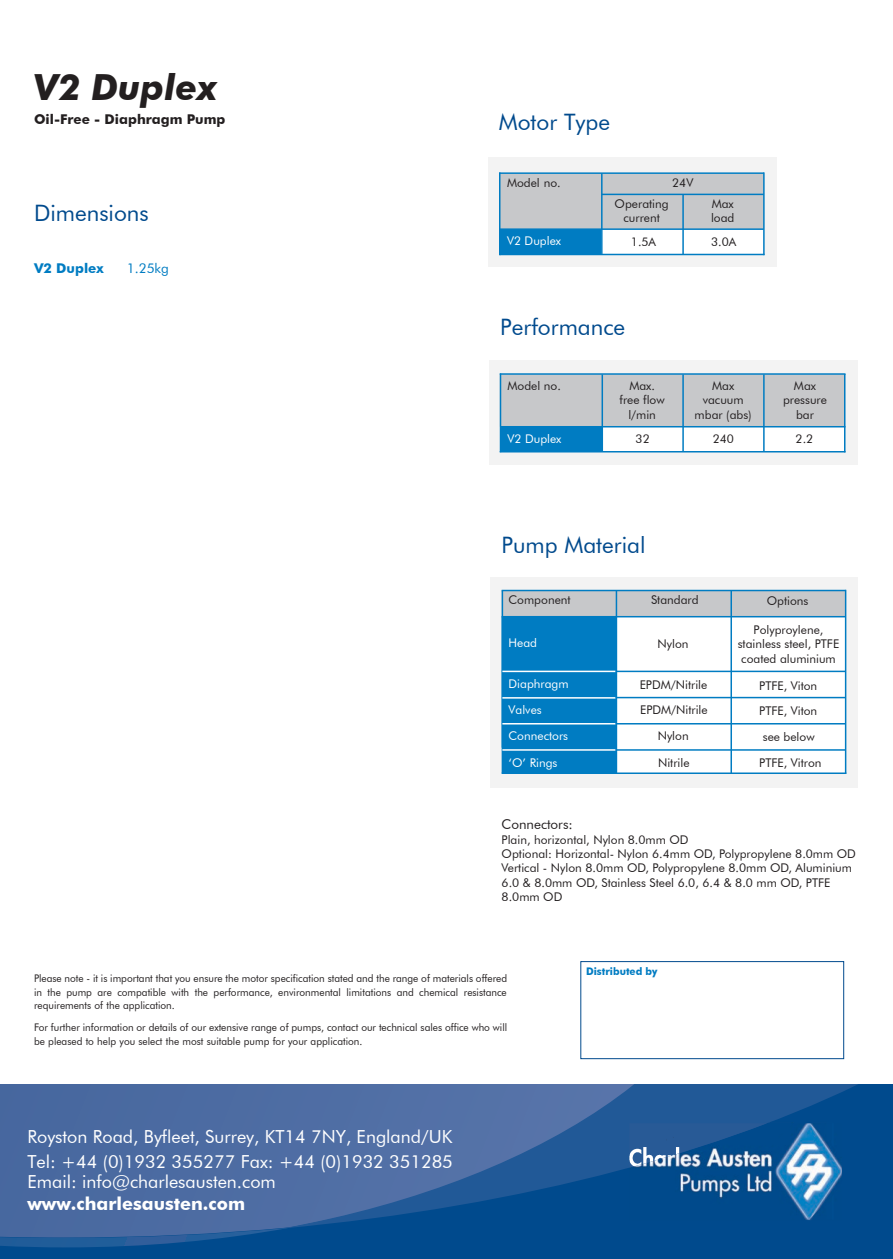
<style>
.page{position:relative;width:893px;height:1259px;background:#fff}
.page>*{position:absolute;margin:0;border:0;box-sizing:border-box;transform-origin:0 0}
.t1{font:italic 700 36px "Futura BT";color:#231f20}
.t2{font:22.65px "Futura BT";color:#004a8d}
.t3{font:18px/24.6px "Futura BT";color:#fff}
.t4{font:700 18px "Futura BT";color:#fff}
.t5{font:700 13.5px "Futura BT";color:#231f20}
.t6{font:13.5px "Futura BT";color:#231f20}
.t7{font:700 13.5px "Futura BT";color:#007cc2}
.t8{font:13.5px "Futura BT";color:#007cc2}
.t9{font:12px/14.4px "Futura BT";color:#231f20;text-align:center}
.t10{font:12px/26.1px "Futura BT";color:#fff}
.t11{font:10.5px/13.5px "Futura BT";color:#231f20;text-align:justify;scale:.96 1}
.t12{font:700 10.5px "Futura BT";color:#007cc2;scale:.96 1}
</style>
<div class="page">
<div style="left:0;top:1081px;width:893px;height:178px;background:#004a8d"></div>
<svg style="left:0;top:1083px;width:893px;height:145px;fill:#4a6aa0"></svg>
<svg style="left:0;top:1227px;width:290px;height:20px"></svg>
<div style="left:0;top:191px;width:893px;height:892px;background:#fff"></div>
<img style="left:771px;top:1122px;width:63px;height:1px">
<div style="left:580px;top:961px;width:264px;height:98px;border:1px solid #004a8d"></div>
<div style="left:489px;top:360px;width:368px;height:105px;background:#f3f3f3"></div>
<svg style="left:501px;top:375px;width:343px;height:76px;background:#aebec8"></svg>
<hr style="left:500px;top:373px;width:1px;height:79px;background:#007cc2">
<div style="left:488px;top:157px;width:289px;height:110px;background:#f3f3f3"></div>
<svg style="left:500px;top:174px;width:263px;height:80px;background:#a8bcc8"></svg>
<hr style="left:499px;top:172px;width:265px;height:2px;background:#007cc2">
<hr style="left:499px;top:172px;width:1px;height:83px;background:#007cc2">
<hr style="left:602px;top:194px;width:162px;height:1px;background:#007cc2">
<div style="left:490px;top:578px;width:367px;height:210px;background:#f3f3f3"></div>
<svg style="left:502px;top:591px;width:343px;height:181px;background:#4396c5"></svg>
<hr style="left:502px;top:590px;width:344px;height:1px;background:#007cc2">
<hr style="left:502px;top:590px;width:1px;height:157px;background:#007cc2">
<hr style="left:502px;top:670px;width:114px;height:2px;background:#fff">
<hr style="left:502px;top:697px;width:114px;height:1px;background:#fff">
<hr style="left:502px;top:723px;width:114px;height:1px;background:#fff">
<hr style="left:502px;top:749px;width:114px;height:1px;background:#fff">
<div style="left:602px;top:229px;width:162px;height:25px;background:#fff"></div>
<hr style="left:499px;top:228px;width:265px;height:2px;background:#007cc2">
<hr style="left:601px;top:173px;width:2px;height:81px;background:#007cc2">
<hr style="left:763px;top:172px;width:2px;height:83px;background:#007cc2">
<hr style="left:682px;top:194px;width:2px;height:61px;background:#007cc2">
<div style="left:602px;top:427px;width:242px;height:25px;background:#fff"></div>
<hr style="left:601px;top:374px;width:2px;height:78px;background:#007cc2">
<hr style="left:682px;top:374px;width:2px;height:78px;background:#007cc2">
<hr style="left:763px;top:374px;width:2px;height:78px;background:#007cc2">
<hr style="left:844px;top:374px;width:1px;height:78px;background:#007cc2">
<hr style="left:500px;top:451px;width:345px;height:1px;background:#007cc2">
<hr style="left:500px;top:373px;width:345px;height:2px;background:#007cc2">
<div style="left:616px;top:616px;width:230px;height:157px;background:#fff"></div>
<hr style="left:730px;top:590px;width:2px;height:183px;background:#007cc2">
<hr style="left:616px;top:670px;width:230px;height:2px;background:#007cc2">
<hr style="left:616px;top:697px;width:230px;height:1px;background:#007cc2">
<hr style="left:616px;top:723px;width:230px;height:1px;background:#007cc2">
<hr style="left:616px;top:749px;width:230px;height:1px;background:#007cc2">
<hr style="left:616px;top:590px;width:1px;height:183px;background:#007cc2">
<hr style="left:500px;top:254px;width:264px;height:1px;background:#007cc2">
<hr style="left:500px;top:426px;width:345px;height:1px;background:#007cc2">
<img style="left:629px;top:1123px;width:213px;height:97px">
<img style="left:629px;top:1123px;width:138px;height:44px">
<img style="left:769px;top:1123px;width:65px;height:25px">
<img style="left:769px;top:1193px;width:65px;height:26px">
<hr style="left:845px;top:590px;width:1px;height:183px;background:#007cc2">
<hr style="left:502px;top:772px;width:344px;height:2px;background:#007cc2">
<hr style="left:502px;top:616px;width:344px;height:1px;background:#007cc2">
<h1 class="t1" style="left:34px;top:65px;width:185px">V2 Duplex</h1>
<p class="t5" style="left:34px;top:111px;width:193px">Oil-Free - Diaphragm Pump</p>
<h2 class="t2" style="left:34px;top:199px;width:116px">Dimensions</h2>
<p class="t7" style="left:34px;top:260px;width:71px">V2 Duplex</p>
<p class="t8" style="left:127px;top:260px;width:44px">1.25kg</p>
<h2 class="t2" style="left:499px;top:108px;width:113px">Motor Type</h2>
<p class="t9" style="left:507px;top:175px;width:55px">Model no.</p>
<p class="t9" style="left:672px;top:176px;width:23px">24V</p>
<p class="t10" style="left:507px;top:227px;width:55px">V2 Duplex</p>
<p class="t9" style="left:615px;top:196px;width:56px">Operating current</p>
<p class="t9" style="left:711px;top:196px;width:25px;text-align:left">Max load</p>
<p class="t9" style="left:631px;top:235px;width:27px">1.5A</p>
<p class="t9" style="left:711px;top:235px;width:27px">3.0A</p>
<h2 class="t2" style="left:500px;top:313px;width:127px">Performance</h2>
<p class="t9" style="left:507px;top:378px;width:55px">Model no.</p>
<p class="t10" style="left:507px;top:426px;width:55px">V2 Duplex</p>
<p class="t9" style="left:620px;top:378px;width:47px">Max. free flow l/min</p>
<p class="t9" style="left:695px;top:378px;width:59px">Max vacuum mbar (abs)</p>
<p class="t9" style="left:783px;top:378px;width:45px">Max pressure bar</p>
<p class="t9" style="left:636px;top:432px;width:16px">32</p>
<p class="t9" style="left:713px;top:432px;width:23px">240</p>
<p class="t9" style="left:796px;top:432px;width:19px">2.2</p>
<h2 class="t2" style="left:502px;top:531px;width:145px">Pump Material</h2>
<p class="t9" style="left:509px;top:592px;width:64px">Component</p>
<p class="t9" style="left:651px;top:592px;width:49px">Standard</p>
<p class="t10" style="left:509px;top:629px;width:30px">Head</p>
<p class="t10" style="left:509px;top:670px;width:62px">Diaphragm<br>Valves<br>Connectors ‘O’ Rings</p>
<p class="t9" style="left:657px;top:636px;width:32px">Nylon</p>
<p class="t9" style="left:640px;top:677px;width:69px">EPDM/Nitrile</p>
<p class="t9" style="left:640px;top:702px;width:69px">EPDM/Nitrile</p>
<p class="t9" style="left:658px;top:729px;width:32px">Nylon</p>
<p class="t9" style="left:658px;top:755px;width:33px">Nitrile</p>
<p class="t9" style="left:767px;top:593px;width:43px">Options</p>
<p class="t9" style="left:738px;top:622px;width:103px">Polyproylene, stainless steel, PTFE coated aluminium</p>
<p class="t9" style="left:759px;top:678px;width:60px">PTFE, Viton</p>
<p class="t9" style="left:759px;top:703px;width:60px">PTFE, Viton</p>
<p class="t9" style="left:763px;top:730px;width:53px">see below</p>
<p class="t9" style="left:759px;top:756px;width:64px">PTFE, Vitron</p>
<p class="t6" style="left:502px;top:816px;width:73px">Connectors:</p>
<p class="t9" style="left:502px;top:832px;width:356px;text-align:left">Plain, horizontal, Nylon 8.0mm OD<br>Optional: Horizontal- Nylon 6.4mm OD, Polypropylene 8.0mm OD Vertical - Nylon 8.0mm OD, Polypropylene 8.0mm OD, Aluminium 6.0 &amp; 8.0mm OD, Stainless Steel 6.0, 6.4 &amp; 8.0 mm OD, PTFE 8.0mm OD</p>
<p class="t11" style="left:34px;top:971px;width:494px">Please note - it is important that you ensure the motor specification stated and the range of materials offered in the pump are compatible with the performance, environmental limitations and chemical resistance requirements of the application.</p>
<p class="t11" style="left:34px;top:1020px;width:494px">For further information or details of our extensive range of pumps, contact our technical sales office who will be pleased to help you select the most suitable pump for your application.</p>
<h3 class="t3" style="left:27px;top:1124px;width:427px">Royston Road, Byfleet, Surrey, KT14 7NY, England/UK<br>Tel: +44 (0)1932 355277 Fax: +44 (0)1932 351285</h3>
<h3 class="t3" style="left:28px;top:1169px;width:250px">Email: info@charlesausten.com</h3>
<h3 class="t4" style="left:28px;top:1192px;width:219px">www.charlesausten.com</h3>
<p class="t12" style="left:586px;top:965px;width:76px">Distributed by</p>
</div>
